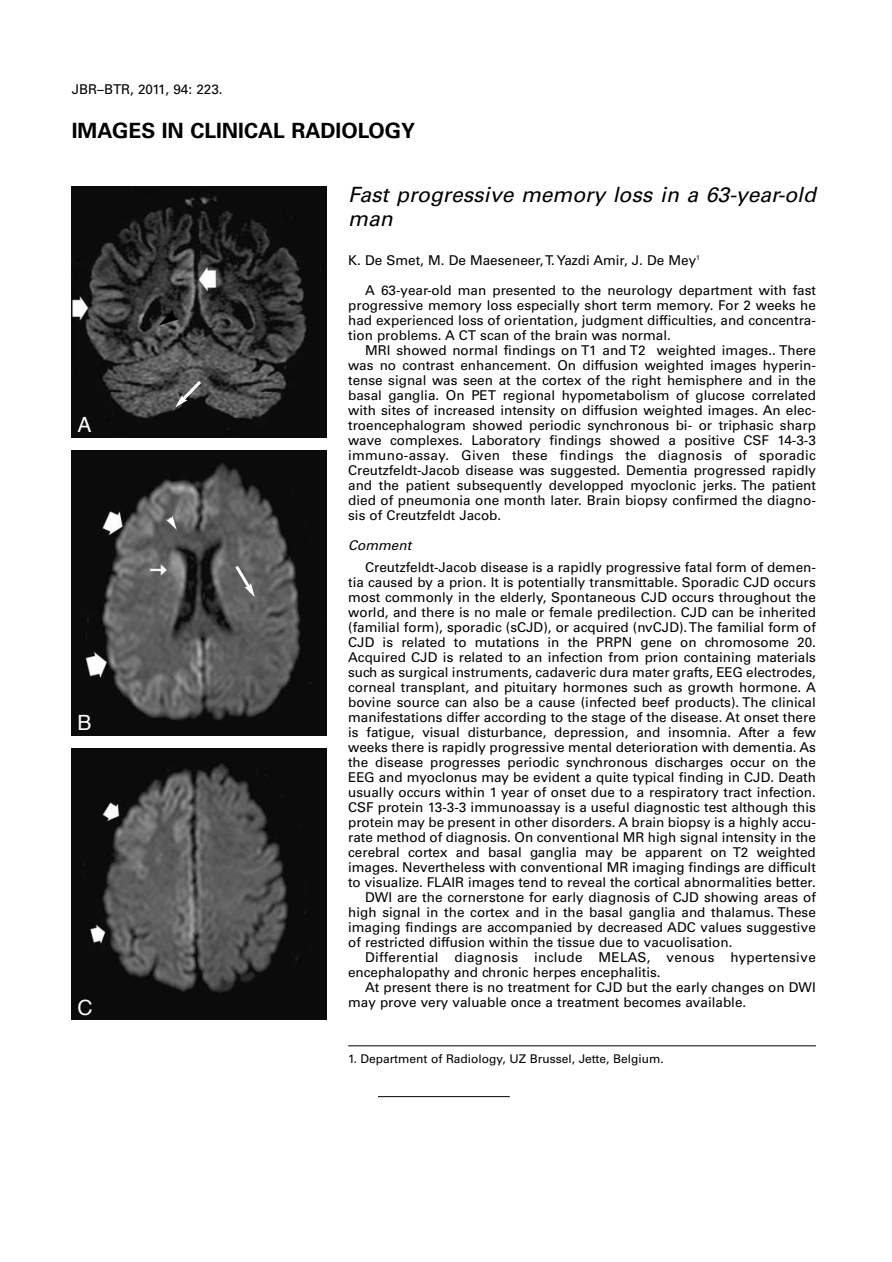
<style>
.page{position:relative;width:892px;height:1262px;background:#fff}
.page>*{position:absolute;margin:0;border:0;box-sizing:border-box;transform-origin:0 0}
.t1{font:italic 21px/24px "Univers";color:#000}
.t2{font:700 21px "Univers";color:#000}
.t3{font:21px "Helvetica";color:#fff}
.t4{font:13.5px/15px "Univers";color:#000;text-align:justify}
.t5{font:13.5px "Univers";letter-spacing:.02em;color:#000}
.t6{font:italic 13.5px "Univers";color:#000}
.t7{font:12px "Univers";color:#000}
</style>
<div class="page">
<img style="left:72px;top:187px;width:255px;height:250px">
<hr style="left:348px;top:1045px;width:468px;height:1px;background:#000">
<img style="left:72px;top:450px;width:255px;height:285px">
<img style="left:72px;top:748px;width:255px;height:272px">
<hr style="left:378px;top:1096px;width:132px;height:1px;background:#000">
<svg style="left:158px;top:310px;width:21px;height:16px"></svg>
<svg style="left:165px;top:514px;width:12px;height:16px"></svg>
<svg style="left:175px;top:378px;width:29px;height:29px"></svg>
<svg style="left:232px;top:562px;width:23px;height:35px"></svg>
<p class="t4" style="left:72px;top:83px;width:152px">JBR–BTR, 2011, 94: 223.</p>
<h1 class="t2" style="left:72px;top:123px;width:345px">IMAGES IN CLINICAL RADIOLOGY</h1>
<h1 class="t3" style="left:78px;top:416px;width:16px">A</h1>
<h1 class="t3" style="left:78px;top:714px;width:16px">B</h1>
<h1 class="t3" style="left:78px;top:999px;width:17px">C</h1>
<h1 class="t1" style="left:348px;top:184px;width:469px">Fast progressive memory loss in a 63-year-old man</h1>
<p class="t4" style="left:348px;top:254px;width:353px">K. De Smet, M. De Maeseneer,T.Yazdi Amir, J. De Mey<sup>1</sup></p>
<p class="t4" style="left:348px;top:284px;width:469px;text-indent:17px">A 63-year-old man presented to the neurology department with fast progressive memory loss especially short term memory. For 2 weeks he had experienced loss of orientation, judgment difficulties, and concentra&shy;tion problems. A CT scan of the brain was normal.</p>
<p class="t4" style="left:348px;top:344px;width:469px;text-indent:17px">MRI showed normal findings on T1 and T2 weighted images.. There was no contrast enhancement. On diffusion weighted images hyperin&shy;tense signal was seen at the cortex of the right hemisphere and in the basal ganglia. On PET regional hypometabolism of glucose correlated with sites of increased intensity on diffusion weighted images. An elec&shy;troencephalogram showed periodic synchronous bi- or triphasic sharp wave complexes. Laboratory findings showed a positive CSF 14-3-3 immuno-assay. Given these findings the diagnosis of sporadic Creutzfeldt-Jacob disease was suggested. Dementia progressed rapidly and the patient subsequently developped myoclonic jerks. The patient died of pneumonia one month later. Brain biopsy confirmed the diagno&shy;sis of Creutzfeldt Jacob.</p>
<p class="t6" style="left:348px;top:540px;width:64px">Comment</p>
<p class="t4" style="left:365px;top:561px;width:452px">Creutzfeldt-Jacob disease is a rapidly progressive fatal form of demen-</p>
<p class="t4" style="left:348px;top:576px;width:469px">tia caused by a prion. It is potentially transmittable. Sporadic CJD occurs</p>
<p class="t4" style="left:348px;top:591px;width:469px">most commonly in the elderly, Spontaneous CJD occurs throughout the</p>
<p class="t4" style="left:348px;top:606px;width:469px">world, and there is no male or female predilection. CJD can be inherited</p>
<p class="t4" style="left:348px;top:621px;width:469px">(familial form), sporadic (sCJD), or acquired (nvCJD).The familial form of</p>
<p class="t4" style="left:348px;top:636px;width:469px">CJD is related to mutations in the PRPN gene on chromosome 20.</p>
<p class="t4" style="left:348px;top:651px;width:469px">Acquired CJD is related to an infection from prion containing materials</p>
<p class="t4" style="left:348px;top:666px;width:469px">such as surgical instruments, cadaveric dura mater grafts, EEG electrodes,</p>
<p class="t4" style="left:348px;top:681px;width:469px">corneal transplant, and pituitary hormones such as growth hormone. A</p>
<p class="t4" style="left:348px;top:696px;width:469px">bovine source can also be a cause (infected beef products). The clinical</p>
<p class="t4" style="left:348px;top:711px;width:469px">manifestations differ according to the stage of the disease. At onset there</p>
<p class="t4" style="left:348px;top:726px;width:469px">is fatigue, visual disturbance, depression, and insomnia. After a few</p>
<p class="t4" style="left:348px;top:741px;width:469px">weeks there is rapidly progressive mental deterioration with dementia. As</p>
<p class="t4" style="left:348px;top:756px;width:469px">the disease progresses periodic synchronous discharges occur on the</p>
<p class="t4" style="left:348px;top:771px;width:469px">EEG and myoclonus may be evident a quite typical finding in CJD. Death</p>
<p class="t4" style="left:348px;top:786px;width:469px">usually occurs within 1 year of onset due to a respiratory tract infection.</p>
<p class="t4" style="left:348px;top:801px;width:469px">CSF protein 13-3-3 immunoassay is a useful diagnostic test although this</p>
<p class="t4" style="left:348px;top:816px;width:469px">protein may be present in other disorders. A brain biopsy is a highly accu-</p>
<p class="t4" style="left:348px;top:831px;width:469px">rate method of diagnosis. On conventional MR high signal intensity in the</p>
<p class="t4" style="left:348px;top:846px;width:469px">cerebral cortex and basal ganglia may be apparent on T2 weighted</p>
<p class="t4" style="left:348px;top:861px;width:469px">images. Nevertheless with conventional MR imaging findings are difficult</p>
<p class="t4" style="left:348px;top:876px;width:469px">to visualize. FLAIR images tend to reveal the cortical abnormalities better.</p>
<p class="t4" style="left:365px;top:891px;width:452px">DWI are the cornerstone for early diagnosis of CJD showing areas of</p>
<p class="t4" style="left:348px;top:906px;width:469px">high signal in the cortex and in the basal ganglia and thalamus. These</p>
<p class="t4" style="left:348px;top:921px;width:469px">imaging findings are accompanied by decreased ADC values suggestive</p>
<p class="t4" style="left:348px;top:936px;width:386px">of restricted diffusion within the tissue due to vacuolisation.</p>
<p class="t5" style="left:365px;top:953px;width:452px">Differential diagnosis include MELAS, venous hypertensive</p>
<p class="t4" style="left:348px;top:966px;width:314px">encephalopathy and chronic herpes encephalitis.</p>
<p class="t4" style="left:365px;top:981px;width:452px">At present there is no treatment for CJD but the early changes on DWI</p>
<p class="t4" style="left:348px;top:996px;width:400px">may prove very valuable once a treatment becomes available.</p>
<p class="t7" style="left:348px;top:1054px;width:317px">1. Department of Radiology, UZ Brussel, Jette, Belgium.</p>
</div>
